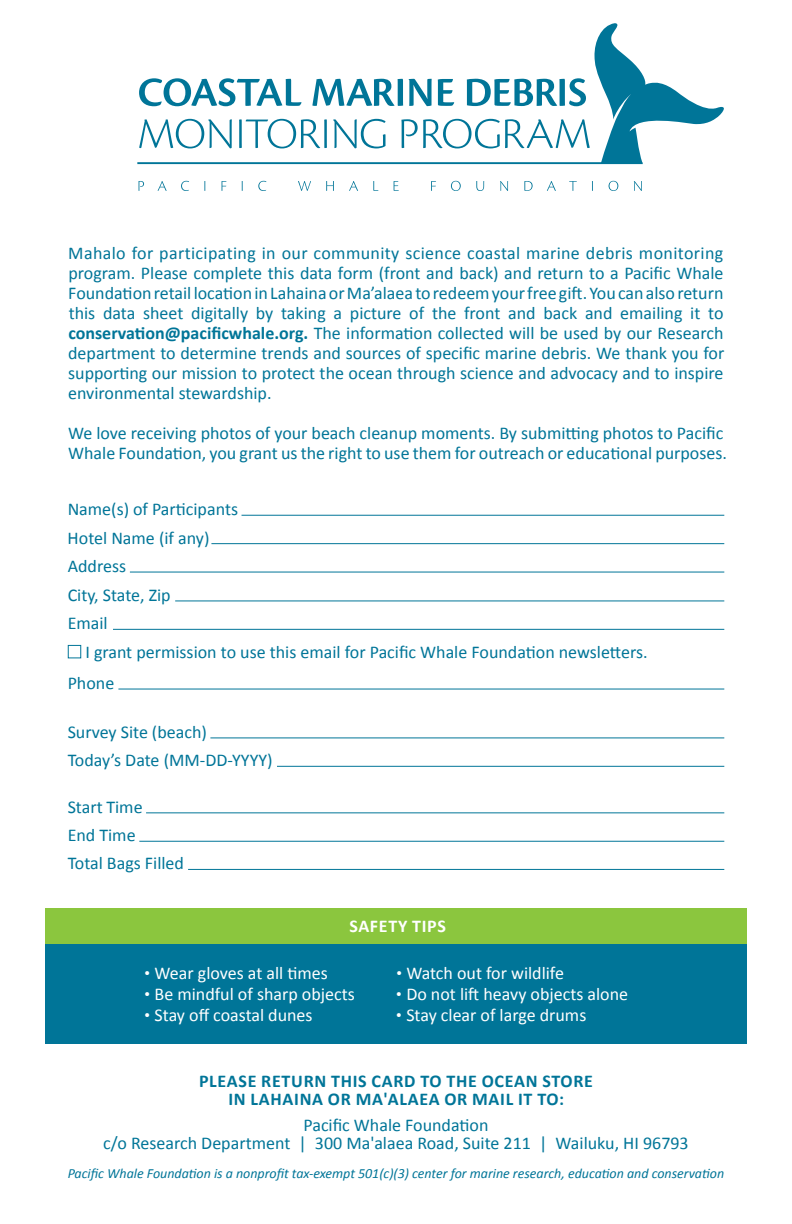
<style>
.page{position:relative;width:792px;height:1224px;background:#fff}
.page>*{position:absolute;margin:0;border:0;box-sizing:border-box;transform-origin:0 0}
.t1{font:18px/20px "Calibri";color:#007598}
.t2{font:18px "Calibri";color:#fff}
.t3{font:700 18px/18px "Calibri";letter-spacing:.04em;color:#007598;text-align:center}
.t4{font:700 18px "Calibri";letter-spacing:.04em;color:#fff}
.t5{font:italic 14px "Calibri";color:#007598}
.s1{font-weight:700}
.s2{font-size:12.6px}
</style>
<div class="page">
<div style="left:45px;top:908px;width:702px;height:136px;background:#007598"></div>
<div style="left:45px;top:908px;width:702px;height:36px;background:#8bc63e"></div>
<hr style="left:242px;top:515px;width:482px;height:1px;background:#007598">
<hr style="left:130px;top:572px;width:594px;height:1px;background:#007598">
<hr style="left:175px;top:600px;width:549px;height:1px;background:#007598">
<hr style="left:113px;top:629px;width:611px;height:1px;background:#007598">
<hr style="left:118px;top:689px;width:606px;height:1px;background:#007598">
<hr style="left:277px;top:766px;width:447px;height:1px;background:#007598">
<hr style="left:139px;top:841px;width:585px;height:1px;background:#007598">
<hr style="left:211px;top:543px;width:513px;height:1px;background:#007598">
<hr style="left:210px;top:737px;width:514px;height:1px;background:#007598">
<hr style="left:146px;top:812px;width:578px;height:1px;background:#007598">
<hr style="left:188px;top:869px;width:536px;height:1px;background:#007598">
<svg style="left:138px;top:181px;width:6px;height:10px"></svg>
<svg style="left:158px;top:181px;width:9px;height:10px"></svg>
<svg style="left:181px;top:181px;width:8px;height:10px"></svg>
<svg style="left:221px;top:181px;width:6px;height:10px"></svg>
<svg style="left:258px;top:181px;width:8px;height:10px"></svg>
<svg style="left:298px;top:181px;width:13px;height:10px"></svg>
<svg style="left:326px;top:181px;width:8px;height:10px"></svg>
<svg style="left:349px;top:181px;width:9px;height:10px"></svg>
<svg style="left:373px;top:181px;width:5px;height:10px"></svg>
<svg style="left:394px;top:181px;width:5px;height:10px"></svg>
<svg style="left:431px;top:181px;width:5px;height:10px"></svg>
<svg style="left:451px;top:181px;width:10px;height:10px"></svg>
<svg style="left:476px;top:181px;width:8px;height:10px"></svg>
<svg style="left:500px;top:181px;width:8px;height:10px"></svg>
<svg style="left:524px;top:181px;width:9px;height:10px"></svg>
<svg style="left:547px;top:181px;width:9px;height:10px"></svg>
<svg style="left:569px;top:181px;width:8px;height:10px"></svg>
<svg style="left:609px;top:181px;width:9px;height:10px"></svg>
<svg style="left:634px;top:181px;width:8px;height:10px"></svg>
<svg style="left:137px;top:23px;width:587px;height:141px"></svg>
<p class="t1" style="left:68px;top:244px;width:658px;text-align:justify">Mahalo for participating in our community science coastal marine debris monitoring program. Please complete this data form (front and back) and return to a Pacific Whale Foundation retail location in Lahaina or Ma’alaea to redeem your free gift. You can also return this data sheet digitally by taking a picture of the front and back and emailing it to <span class="s1">conservation@pacificwhale.org.</span> The information collected will be used by our Research department to determine trends and sources of specific marine debris. We thank you for supporting our mission to protect the ocean through science and advocacy and to inspire environmental stewardship.</p>
<p class="t1" style="left:68px;top:422px;width:660px">We love receiving photos of your beach cleanup moments. By submitting photos to Pacific<br>Whale Foundation, you grant us the right to use them for outreach or educational purposes.</p>
<p class="t1" style="left:68px;top:499px;width:172px">Name(s) of Participants</p>
<p class="t1" style="left:68px;top:529px;width:143px">Hotel Name (if any)</p>
<p class="t1" style="left:68px;top:553px;width:105px;line-height:28.6px">Address<br>City, State, Zip<br>Email</p>
<p class="t1" style="left:68px;top:641px;width:582px">■ I grant permission to use this email for Pacific Whale Foundation newsletters.</p>
<p class="t1" style="left:68px;top:674px;width:48px">Phone</p>
<p class="t1" style="left:68px;top:721px;width:141px">Survey Site (beach)</p>
<p class="t1" style="left:68px;top:750px;width:207px">Today’s Date (MM-DD-YYYY)</p>
<p class="t1" style="left:68px;top:796px;width:76px">Start Time</p>
<p class="t1" style="left:68px;top:826px;width:69px">End Time</p>
<p class="t1" style="left:68px;top:853px;width:118px">Total Bags Filled</p>
<p class="t4" style="left:349px;top:915px;width:98px">SAFETY TIPS</p>
<p class="t2" style="left:144px;top:961px;width:185px"><span class="s2">•</span> Wear gloves at all times</p>
<p class="t2" style="left:144px;top:982px;width:212px"><span class="s2">•</span> Be mindful of sharp objects</p>
<p class="t2" style="left:144px;top:1003px;width:170px"><span class="s2">•</span> Stay off coastal dunes</p>
<p class="t2" style="left:396px;top:961px;width:169px"><span class="s2">•</span> Watch out for wildlife</p>
<p class="t2" style="left:396px;top:982px;width:234px"><span class="s2">•</span> Do not lift heavy objects alone</p>
<p class="t2" style="left:396px;top:1003px;width:192px"><span class="s2">•</span> Stay clear of large drums</p>
<p class="t3" style="left:199px;top:1072px;width:395px">PLEASE RETURN THIS CARD TO THE OCEAN STORE<br>IN LAHAINA OR MA'ALAEA OR MAIL IT TO:</p>
<p class="t1" style="left:103px;top:1116px;width:587px;line-height:18px;text-align:center">Pacific Whale Foundation<br>c/o Research Department | 300 Ma'alaea Road, Suite 211 | Wailuku, HI 96793</p>
<p class="t5" style="left:68px;top:1163px;width:658px">Pacific Whale Foundation is a nonprofit tax-exempt 501(c)(3) center for marine research, education and conservation</p>
</div>
